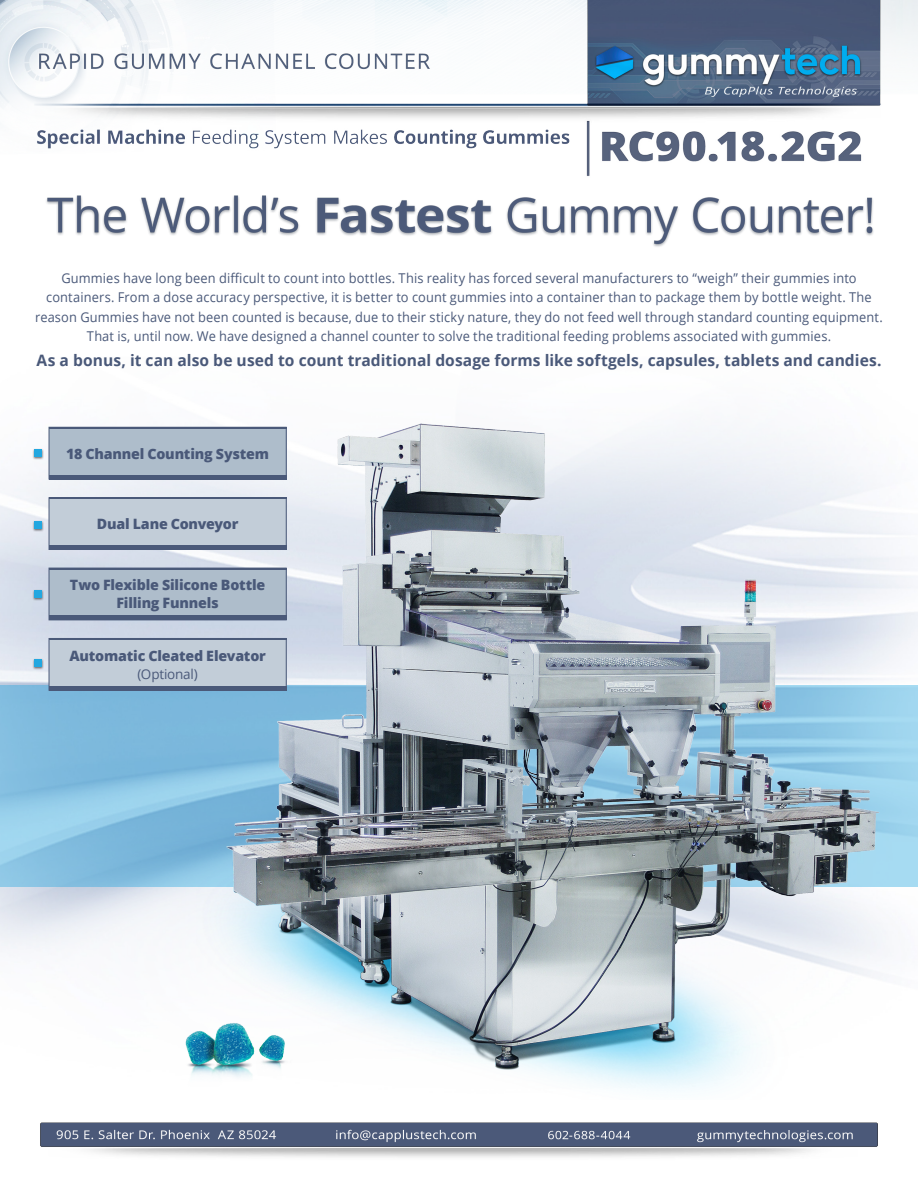
<style>
.page{position:relative;width:918px;height:1188px;background:#fff}
.page>*{position:absolute;margin:0;border:0;box-sizing:border-box;transform-origin:0 0}
.Copy_Bullets{font:700 15.75px "Open Sans";letter-spacing:.005em;color:#4a5979}
.Copy{font:800 14.25px/18px "Open Sans";letter-spacing:-.015em;color:#4a5979;text-align:center}
.Copy_Bullets-2{font:13.5px/19.5px "Open Sans";letter-spacing:.01em;color:#4a5979;text-align:center;scale:.95 1}
.Copy-2{font:13.5px "Open Sans";letter-spacing:-.015em;color:#4a5979}
</style>
<div class="page">
<img style="left:0;top:426px;width:918px;height:525px">
<img style="left:40px;top:1122px;width:838px;height:36px">
<svg style="left:0;top:685px;width:918px;height:202px;background:#85c0e0"></svg>
<img style="left:196px;top:423px;width:709px;height:667px">
<img style="left:46px;top:195px;width:828px;height:52px">
<div style="left:49px;top:427px;width:237px;height:52px;background:#aebdcb"></div>
<div style="left:49px;top:498px;width:237px;height:52px;background:#c2cdd8"></div>
<div style="left:49px;top:568px;width:237px;height:52px;background:#aebdcb"></div>
<div style="left:49px;top:638px;width:237px;height:52px;background:#c2cdd8"></div>
<img style="left:0;top:0;width:918px;height:176px">
<hr style="left:49px;top:638px;width:237px;height:2px;background:#4a5979">
<hr style="left:49px;top:568px;width:237px;height:2px;background:#4a5979">
<hr style="left:49px;top:497px;width:237px;height:2px;background:#4a5979">
<hr style="left:49px;top:427px;width:237px;height:2px;background:#4a5979">
<hr style="left:49px;top:475px;width:237px;height:4px;background:#4a5979">
<div style="left:49px;top:545px;width:237px;height:5px;background:#4a5979"></div>
<hr style="left:49px;top:616px;width:237px;height:4px;background:#4a5979">
<div style="left:49px;top:686px;width:237px;height:5px;background:#4a5979"></div>
<img style="left:185px;top:1018px;width:111px;height:72px">
<div style="left:32px;top:658px;width:12px;height:11px;background:#231f20;opacity:.65"></div>
<div style="left:34px;top:659px;width:8px;height:7px;background:#22a7e0"></div>
<div style="left:32px;top:589px;width:12px;height:11px;background:#231f20;opacity:.65"></div>
<div style="left:34px;top:590px;width:8px;height:8px;background:#22a7e0"></div>
<div style="left:32px;top:520px;width:12px;height:11px;background:#231f20;opacity:.65"></div>
<div style="left:34px;top:521px;width:8px;height:8px;background:#22a7e0"></div>
<div style="left:32px;top:448px;width:12px;height:12px;background:#231f20;opacity:.65"></div>
<div style="left:34px;top:449px;width:8px;height:8px;background:#22a7e0"></div>
<p class="Copy_Bullets-2" style="left:35px;top:268px;width:894px">Gummies have long been difficult to count into bottles. This reality has forced several manufacturers to “weigh” their gummies into containers. From a dose accuracy perspective, it is better to count gummies into a container than to package them by bottle weight. The reason Gummies have not been counted is because, due to their sticky nature, they do not feed well through standard counting equipment.<br>That is, until now. We have designed a channel counter to solve the traditional feeding problems associated with gummies.</p>
<p class="Copy_Bullets" style="left:37px;top:349px;width:847px">As a bonus, it can also be used to count traditional dosage forms like softgels, capsules, tablets and candies.</p>
<p class="Copy" style="left:66px;top:444px;width:205px">18 Channel Counting System</p>
<p class="Copy" style="left:97px;top:514px;width:143px">Dual Lane Conveyor</p>
<p class="Copy" style="left:70px;top:576px;width:197px">Two Flexible Silicone Bottle<br>Filling Funnels</p>
<p class="Copy" style="left:69px;top:646px;width:198px">Automatic Cleated Elevator</p>
<p class="Copy-2" style="left:137px;top:665px;width:62px">(Optional)</p>
</div>
